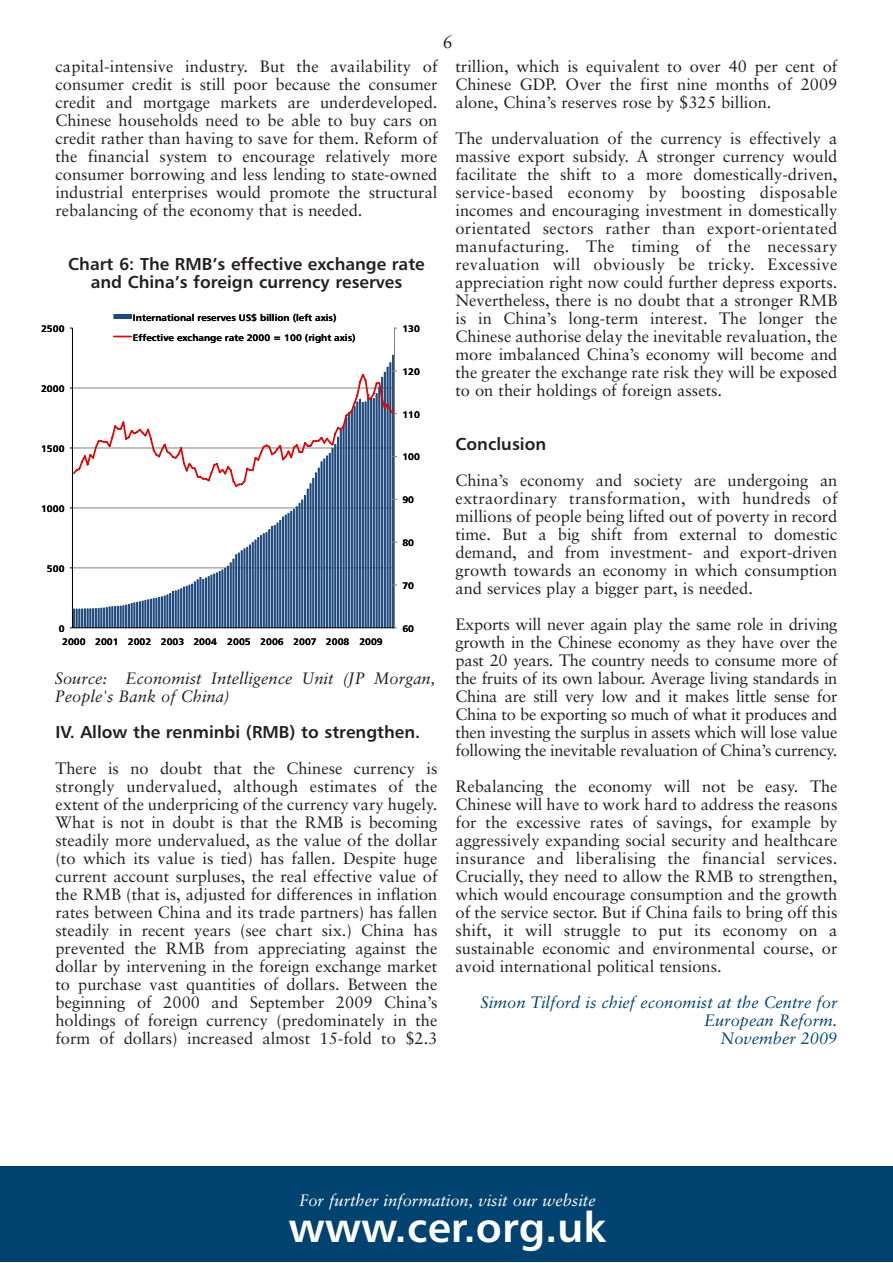
<style>
.page{position:relative;width:893px;height:1263px;background:#fff}
.page>*{position:absolute;margin:0;border:0;box-sizing:border-box;transform-origin:0 0}
.t1{font:42px "Humanist 777 BT Bold B";color:#fff}
.t2{font:18px "Sabon";color:#231f20}
.t3{font:17.25px/18px "Humanist 777 BT Bold B";color:#231f20;text-align:center}
.t4{font:16.5px/18px "Sabon";color:#231f20;text-align:justify}
.t5{font:italic 16.5px/18px "Sabon";color:#004270;text-align:right}
.t6{font:italic 16.5px/18px "Sabon";color:#231f20}
.t7{font:italic 16.5px "Sabon";color:#fff}
.t8{font:9.45px/20px "Humanist 777 BT Bold B+ODIIGF";color:#000;scale:1.04 1}
</style>
<div class="page">
<div style="left:0;top:1166px;width:893px;height:95px;background:#004270"></div>
<svg style="left:70px;top:314px;width:327px;height:315px"></svg>
<p class="t2" style="left:443px;top:34px;width:12px">6</p>
<p class="t4" style="left:55px;top:59px;width:383px">capital-intensive industry. But the availability of consumer credit is still poor because the consumer credit and mortgage markets are underdeveloped.<br>Chinese households need to be able to buy cars on credit rather than having to save for them. Reform of the financial system to encourage relatively more consumer borrowing and less lending to state-owned industrial enterprises would promote the structural rebalancing of the economy that is needed.</p>
<p class="t3" style="left:68px;top:256px;width:358px">Chart 6: The RMB’s effective exchange rate and China’s foreign currency reserves</p>
<p class="t8" style="left:133px;top:309px;width:216px">International reserves US$ billion (left axis)<br>Effective exchange rate 2000 = 100 (right axis)</p>
<p class="t8" style="left:41px;top:319px;width:24px">2500</p>
<p class="t8" style="left:402px;top:319px;width:18px">130</p>
<p class="t8" style="left:41px;top:379px;width:24px">2000</p>
<p class="t8" style="left:41px;top:439px;width:24px">1500</p>
<p class="t8" style="left:41px;top:499px;width:24px">1000</p>
<p class="t8" style="left:47px;top:559px;width:18px">500</p>
<p class="t8" style="left:402px;top:362px;width:18px">120</p>
<p class="t8" style="left:402px;top:405px;width:18px">110</p>
<p class="t8" style="left:402px;top:448px;width:18px">100</p>
<p class="t8" style="left:402px;top:491px;width:13px">90</p>
<p class="t8" style="left:402px;top:533px;width:13px">80</p>
<p class="t8" style="left:402px;top:576px;width:13px">70</p>
<p class="t8" style="left:62px;top:622px;width:310px;line-height:13.2px;text-indent:-3px">0<br>2000 2001 2002 2003 2004 2005 2006 2007 2008 2009</p>
<p class="t8" style="left:402px;top:619px;width:13px">60</p>
<p class="t6" style="left:55px;top:670px;width:382px">Source: Economist Intelligence Unit (JP Morgan,<br>People's Bank of China)</p>
<p class="t3" style="left:56px;top:724px;width:366px">IV. Allow the renminbi (RMB) to strengthen.</p>
<p class="t4" style="left:55px;top:761px;width:384px">There is no doubt that the Chinese currency is strongly undervalued, although estimates of the extent of the underpricing of the currency vary hugely.<br>What is not in doubt is that the RMB is becoming steadily more undervalued, as the value of the dollar (to which its value is tied) has fallen. Despite huge current account surpluses, the real effective value of the RMB (that is, adjusted for differences in inflation rates between China and its trade partners) has fallen steadily in recent years (see chart six.) China has prevented the RMB from appreciating against the dollar by intervening in the foreign exchange market to purchase vast quantities of dollars. Between the beginning of 2000 and September 2009 China’s holdings of foreign currency (predominately in the form of dollars) increased almost 15-fold to $2.3</p>
<p class="t4" style="left:455px;top:59px;width:383px">trillion, which is equivalent to over 40 per cent of Chinese GDP. Over the first nine months of 2009 alone, China’s reserves rose by $325 billion.</p>
<p class="t4" style="left:455px;top:131px;width:383px">The undervaluation of the currency is effectively a massive export subsidy. A stronger currency would facilitate the shift to a more domestically-driven, service-based economy by boosting disposable incomes and encouraging investment in domestically orientated sectors rather than export-orientated manufacturing. The timing of the necessary revaluation will obviously be tricky. Excessive appreciation right now could further depress exports.<br>Nevertheless, there is no doubt that a stronger RMB is in China’s long-term interest. The longer the Chinese authorise delay the inevitable revaluation, the more imbalanced China’s economy will become and the greater the exchange rate risk they will be exposed to on their holdings of foreign assets.</p>
<p class="t3" style="left:455px;top:436px;width:92px">Conclusion</p>
<p class="t4" style="left:455px;top:473px;width:383px">China’s economy and society are undergoing an extraordinary transformation, with hundreds of millions of people being lifted out of poverty in record time. But a big shift from external to domestic demand, and from investment- and export-driven growth towards an economy in which consumption and services play a bigger part, is needed.</p>
<p class="t4" style="left:455px;top:617px;width:383px">Exports will never again play the same role in driving growth in the Chinese economy as they have over the past 20 years. The country needs to consume more of the fruits of its own labour. Average living standards in China are still very low and it makes little sense for China to be exporting so much of what it produces and then investing the surplus in assets which will lose value following the inevitable revaluation of China’s currency.</p>
<p class="t4" style="left:455px;top:779px;width:383px">Rebalancing the economy will not be easy. The Chinese will have to work hard to address the reasons for the excessive rates of savings, for example by aggressively expanding social security and healthcare insurance and liberalising the financial services.<br>Crucially, they need to allow the RMB to strengthen, which would encourage consumption and the growth of the service sector. But if China fails to bring off this shift, it will struggle to put its economy on a sustainable economic and environmental course, or avoid international political tensions.</p>
<p class="t5" style="left:481px;top:994px;width:358px">Simon Tilford is chief economist at the Centre for<br>European Reform.<br>November 2009</p>
<p class="t7" style="left:299px;top:1193px;width:298px">For further information, visit our website</p>
<h1 class="t1" style="left:289px;top:1211px;width:319px">www.cer.org.uk</h1>
</div>
